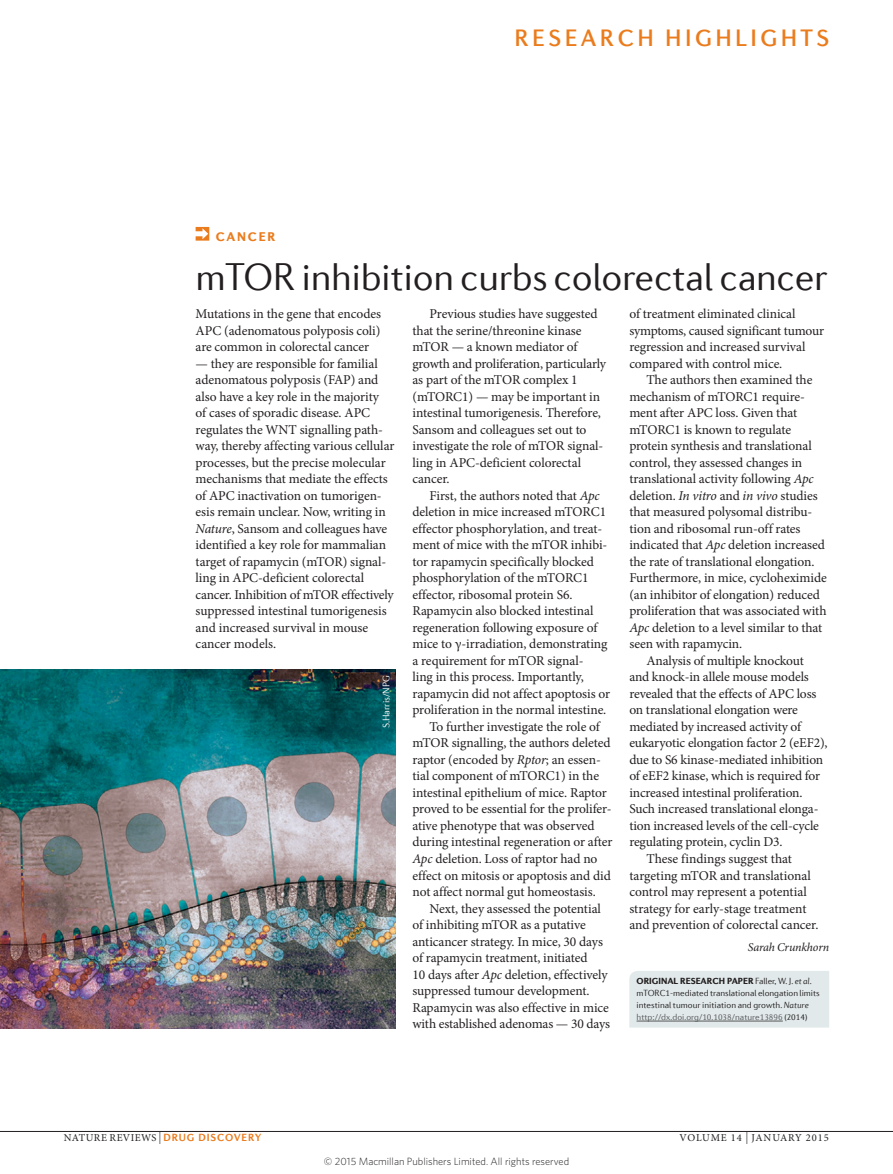
<style>
.page{position:relative;width:893px;height:1174px;background:#fff}
.page>*{position:absolute;margin:0;border:0;box-sizing:border-box;transform-origin:0 0}
.t1{font:300 39px "Diverda Sans Com";letter-spacing:-.01em;color:#231f20}
.t2{font:500 24px "Diverda Sans Com";letter-spacing:.14em;color:#ea7c1d}
.bodyindent{font:13.5px/16.5px "Minion Pro";letter-spacing:-.01em;color:#231f20}
.bodyfirst{font:13.5px/16.5px "Minion Pro";letter-spacing:-.005em;color:#231f20;text-align:justify}
.ministrap{font:900 12.75px "Diverda Sans Com";letter-spacing:.14em;color:#ea7c1d}
.author{font:italic 12px "Minion Pro";letter-spacing:-.015em;color:#231f20}
.t3{font:300 10.5px "Whitney";color:#231f20}
.t4{font:10.5px "Minion Pro Regular 2";letter-spacing:.05em;color:#231f20}
.t5{font:10.5px "Minion Pro Regular 2";letter-spacing:.085em;color:#231f20}
.creditstyle{font:300 9.75px "Diverda Sans Com";letter-spacing:-.005em;color:#fff}
.webbody{font:300 9px/12px "Diverda Sans Com";color:#231f20}
.s1{font-style:italic}
.s2{font-weight:900}
.s3{color:#57585a}
.s4{font-size:12px}
.s5{font-family:"Diverda Sans Com";font-weight:700;color:#ea7c1d}
</style>
<div class="page">
<img style="left:0;top:670px;width:395px;height:358px">
<hr style="left:0;top:1131px;width:893px;height:1px;background:#231f20">
<svg style="left:196px;top:227px;width:13px;height:14px"></svg>
<div style="left:629px;top:971px;width:200px;height:56px;background:#e1e9ea"></div>
<hr style="left:637px;top:1020px;width:146px;height:1px;background:#57585a">
<h2 class="t2" style="left:514px;top:24px;width:316px">RESEARCH HIGHLIGHTS</h2>
<p class="ministrap" style="left:216px;top:229px;width:61px">CANCER</p>
<p class="t1" style="left:196px;top:254px;width:634px">mTOR inhibition curbs colorectal cancer</p>
<p class="bodyfirst" style="left:196px;top:306px;width:187px">Mutations in the gene that encodes APC (adenomatous polyposis coli) are common in colorectal cancer</p>
<p class="bodyfirst" style="left:196px;top:355px;width:200px;text-align:left">— they are responsible for familial adenomatous polyposis (FAP) and also have a key role in the majority<br>of cases of sporadic disease. APC regulates the WNT signalling path&shy;way, thereby affecting various cellular processes, but the precise molecular mechanisms that mediate the effects of APC inactivation on tumorigen&shy;esis remain unclear. Now, writing in <span class="s1">Nature</span>, Sansom and colleagues have identified a key role for mammalian target of rapamycin (mTOR) signal&shy;ling in APC-deficient colorectal cancer. Inhibition of mTOR effectively suppressed intestinal tumorigenesis and increased survival in mouse cancer models.</p>
<p class="creditstyle" style="left:381px;top:728px;width:54px;rotate:-90deg">S.Harris/NPG</p>
<p class="bodyindent" style="left:412px;top:306px;width:195px;text-indent:17px">Previous studies have suggested that the serine/threonine kinase mTOR — a known mediator of growth and proliferation, particularly as part of the mTOR complex 1 (mTORC1) — may be important in intestinal tumorigenesis. Therefore,<br>Sansom and colleagues set out to investigate the role of mTOR signal&shy;ling in APC-deficient colorectal cancer.</p>
<p class="bodyindent" style="left:412px;top:487px;width:199px;text-indent:17px">First, the authors noted that <span class="s1">Apc </span>deletion in mice increased mTORC1 effector phosphorylation, and treat&shy;ment of mice with the mTOR inhibi&shy;tor rapamycin specifically blocked phosphorylation of the mTORC1 effector, ribosomal protein S6.<br>Rapamycin also blocked intestinal regeneration following exposure of mice to γ-irradiation, demonstrating a requirement for mTOR signal-<br>ling in this process. Importantly, rapamycin did not affect apoptosis or proliferation in the normal intestine.</p>
<p class="bodyindent" style="left:412px;top:718px;width:201px;text-indent:17px">To further investigate the role of mTOR signalling, the authors deleted raptor (encoded by <span class="s1">Rptor</span>; an essen&shy;tial component of mTORC1) in the intestinal epithelium of mice. Raptor proved to be essential for the prolifer&shy;ative phenotype that was observed during intestinal regeneration or after <span class="s1">Apc</span> deletion. Loss of raptor had no effect on mitosis or apoptosis and did not affect normal gut homeostasis.</p>
<p class="bodyindent" style="left:412px;top:900px;width:199px;text-indent:17px">Next, they assessed the potential of inhibiting mTOR as a putative anticancer strategy. In mice, 30 days of rapamycin treatment, initiated<br>10 days after <span class="s1">Apc</span> deletion, effectively suppressed tumour development.<br>Rapamycin was also effective in mice with established adenomas — 30 days</p>
<p class="bodyindent" style="left:629px;top:306px;width:196px">of treatment eliminated clinical symptoms, caused significant tumour regression and increased survival compared with control mice.</p>
<p class="bodyindent" style="left:629px;top:372px;width:199px;text-indent:17px">The authors then examined the mechanism of mTORC1 require&shy;ment after APC loss. Given that mTORC1 is known to regulate protein synthesis and translational control, they assessed changes in translational activity following <span class="s1">Apc </span>deletion. <span class="s1">In vitro</span> and <span class="s1">in vivo</span> studies that measured polysomal distribu&shy;tion and ribosomal run-off rates indicated that <span class="s1">Apc</span> deletion increased the rate of translational elongation.<br>Furthermore, in mice, cycloheximide (an inhibitor of elongation) reduced proliferation that was associated with <span class="s1">Apc</span> deletion to a level similar to that seen with rapamycin.</p>
<p class="bodyindent" style="left:629px;top:652px;width:200px;text-indent:17px">Analysis of multiple knockout<br>and knock-in allele mouse models revealed that the effects of APC loss on translational elongation were mediated by increased activity of eukaryotic elongation factor 2 (eEF2), due to S6 kinase-mediated inhibition of eEF2 kinase, which is required for increased intestinal proliferation.<br>Such increased translational elonga&shy;tion increased levels of the cell-cycle regulating protein, cyclin D3.</p>
<p class="bodyindent" style="left:629px;top:850px;width:191px;text-indent:17px">These findings suggest that targeting mTOR and translational control may represent a potential strategy for early-stage treatment and prevention of colorectal cancer.</p>
<p class="author" style="left:748px;top:940px;width:83px">Sarah Crunkhorn</p>
<p class="webbody" style="left:637px;top:975px;width:185px"><span class="s2">ORIGINAL RESEARCH PAPER</span> Faller, W. J. <span class="s1">et al</span>. mTORC1-mediated translational elongation limits intestinal tumour initiation and growth. <span class="s1">Nature </span><span class="s3">http://dx.doi.org/10.1038/nature13896</span> (2014)</p>
<p class="t4" style="left:64px;top:1130px;width:199px">NATURE REVIEWS <span class="s4">|</span> <span class="s5">DRUG DISCOVERY</span></p>
<p class="t5" style="left:679px;top:1130px;width:151px">VOLUME 14 <span class="s4">|</span> JANUARY 2015</p>
<p class="t3" style="left:324px;top:1154px;width:247px">© 2015 Macmillan Publishers Limited. All rights reserved</p>
</div>
